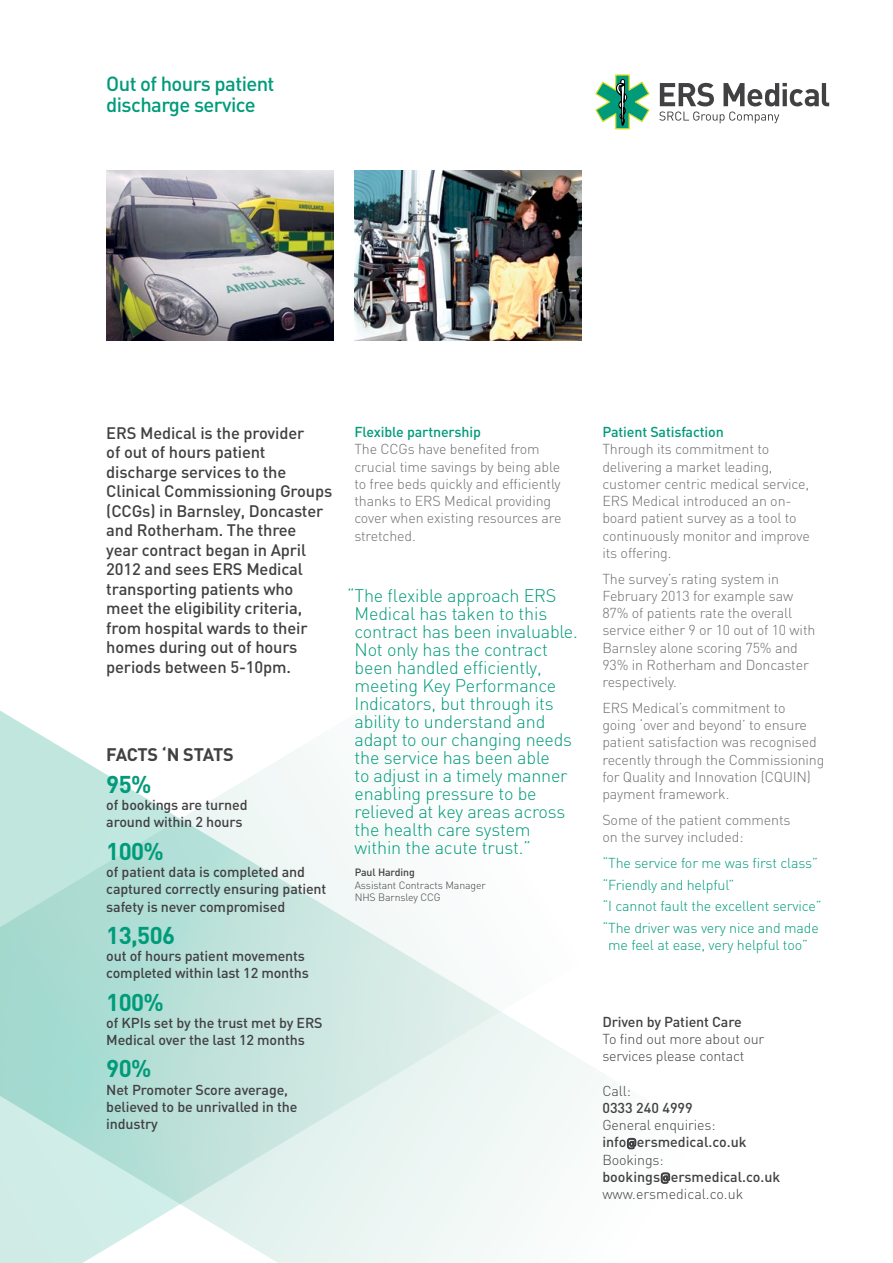
<style>
.page{position:relative;width:893px;height:1263px;background:#fff}
.page>*{position:absolute;margin:0;border:0;box-sizing:border-box;transform-origin:0 0}
.t1{font:700 24px "DIN";letter-spacing:-.025em;color:#009b7a}
.t2{font:500 20.25px/21px "DIN";letter-spacing:-.03em;color:#009b7a}
.t3{font:300 18px/18px "DIN";letter-spacing:-.01em;color:#009b7a}
.t4{font:700 18px "DIN";letter-spacing:-.025em;color:#414042}
.t5{font:500 16.5px/19.5px "DIN";letter-spacing:-.01em;color:#414042}
.t6{font:300 14.25px/17.2px "DIN";letter-spacing:-.01em;color:#6d6e71}
.t7{font:500 14.25px/17.2px "DIN";letter-spacing:-.01em;color:#414042}
.t8{font:300 14.25px/21.5px "DIN";letter-spacing:-.01em;color:#009b7a}
.t9{font:300 14.25px/17.2px "DIN";letter-spacing:-.01em;color:#414042}
.t10{font:500 14.25px "DIN";letter-spacing:-.01em;color:#009b7a}
.t11{font:300 10.5px/12.6px "DIN";letter-spacing:-.01em;color:#414042}
.t12{font:500 10.5px "DIN";letter-spacing:-.01em;color:#414042}
</style>
<div class="page">
<svg style="left:0;top:710px;width:671px;height:553px"></svg>
<svg style="left:595px;top:74px;width:55px;height:56px"></svg>
<svg style="left:659px;top:83px;width:170px;height:40px"></svg>
<img style="left:106px;top:170px;width:227px;height:170px">
<img style="left:354px;top:170px;width:227px;height:170px">
<svg style="left:627px;top:1138px;width:9px;height:11px"></svg>
<svg style="left:661px;top:1173px;width:9px;height:10px"></svg>
<h2 class="t2" style="left:106px;top:73px;width:170px">Out of hours patient discharge service</h2>
<p class="t5" style="left:106px;top:423px;width:227px">ERS Medical is the provider<br>of out of hours patient discharge services to the<br>Clinical Commissioning Groups (CCGs) in Barnsley, Doncaster and Rotherham. The three year contract began in April<br>2012 and sees ERS Medical transporting patients who meet the eligibility criteria, from hospital wards to their homes during out of hours periods between 5-10pm.</p>
<p class="t10" style="left:354px;top:423px;width:128px">Flexible partnership</p>
<p class="t6" style="left:354px;top:440px;width:209px">The CCGs have benefited from crucial time savings by being able to free beds quickly and efficiently thanks to ERS Medical providing cover when existing resources are stretched.</p>
<p class="t3" style="left:355px;top:586px;width:225px;text-indent:-7px">“The flexible approach ERS<br>Medical has taken to this contract has been invaluable.<br>Not only has the contract been handled efficiently, meeting Key Performance<br>Indicators, but through its ability to understand and adapt to our changing needs the service has been able<br>to adjust in a timely manner enabling pressure to be relieved at key areas across the health care system within the acute trust.”</p>
<p class="t12" style="left:355px;top:865px;width:62px">Paul Harding</p>
<p class="t11" style="left:355px;top:878px;width:133px">Assistant Contracts Manager<br>NHS Barnsley CCG</p>
<p class="t4" style="left:106px;top:742px;width:129px">FACTS ‘N STATS</p>
<h1 class="t1" style="left:106px;top:769px;width:47px">95%</h1>
<p class="t7" style="left:106px;top:796px;width:143px">of bookings are turned around within 2 hours</p>
<h1 class="t1" style="left:106px;top:835px;width:59px">100%</h1>
<p class="t7" style="left:106px;top:863px;width:222px">of patient data is completed and captured correctly ensuring patient safety is never compromised</p>
<h1 class="t1" style="left:106px;top:919px;width:70px">13,506</h1>
<p class="t7" style="left:106px;top:947px;width:204px">out of hours patient movements completed within last 12 months</p>
<h1 class="t1" style="left:106px;top:986px;width:59px">100%</h1>
<p class="t7" style="left:106px;top:1013px;width:218px">of KPIs set by the trust met by ERS<br>Medical over the last 12 months</p>
<h1 class="t1" style="left:106px;top:1053px;width:47px">90%</h1>
<p class="t7" style="left:106px;top:1080px;width:193px">Net Promoter Score average, believed to be unrivalled in the industry</p>
<p class="t10" style="left:602px;top:423px;width:123px">Patient Satisfaction</p>
<p class="t6" style="left:602px;top:440px;width:209px">Through its commitment to delivering a market leading, customer centric medical service,<br>ERS Medical introduced an on&shy;board patient survey as a tool to continuously monitor and improve its offering.</p>
<p class="t6" style="left:602px;top:570px;width:215px">The survey’s rating system in<br>February 2013 for example saw<br>87% of patients rate the overall service either 9 or 10 out of 10 with<br>Barnsley alone scoring 75% and<br>93% in Rotherham and Doncaster respectively.</p>
<p class="t6" style="left:602px;top:699px;width:224px">ERS Medical’s commitment to<br>going ‘over and beyond’ to ensure patient satisfaction was recognised recently through the Commissioning for Quality and Innovation (CQUIN) payment framework.</p>
<p class="t6" style="left:602px;top:811px;width:190px">Some of the patient comments on the survey included:</p>
<p class="t8" style="left:602px;top:852px;width:221px">“The service for me was first class” “Friendly and helpful”<br>“I cannot fault the excellent service” “The driver was very nice and made</p>
<p class="t8" style="left:608px;top:934px;width:201px">me feel at ease, very helpful too”</p>
<p class="t7" style="left:602px;top:1012px;width:141px">Driven by Patient Care</p>
<p class="t9" style="left:602px;top:1030px;width:163px">To find out more about our services please contact</p>
<p class="t9" style="left:602px;top:1082px;width:30px">Call:</p>
<p class="t7" style="left:602px;top:1099px;width:92px">0333 240 4999</p>
<p class="t9" style="left:602px;top:1116px;width:115px">General enquiries:</p>
<p class="t7" style="left:602px;top:1133px;width:146px">info ersmedical.co.uk</p>
<p class="t9" style="left:602px;top:1151px;width:63px">Bookings:</p>
<p class="t7" style="left:602px;top:1168px;width:179px">bookings ersmedical.co.uk</p>
<p class="t9" style="left:602px;top:1185px;width:142px">www.ersmedical.co.uk</p>
</div>
